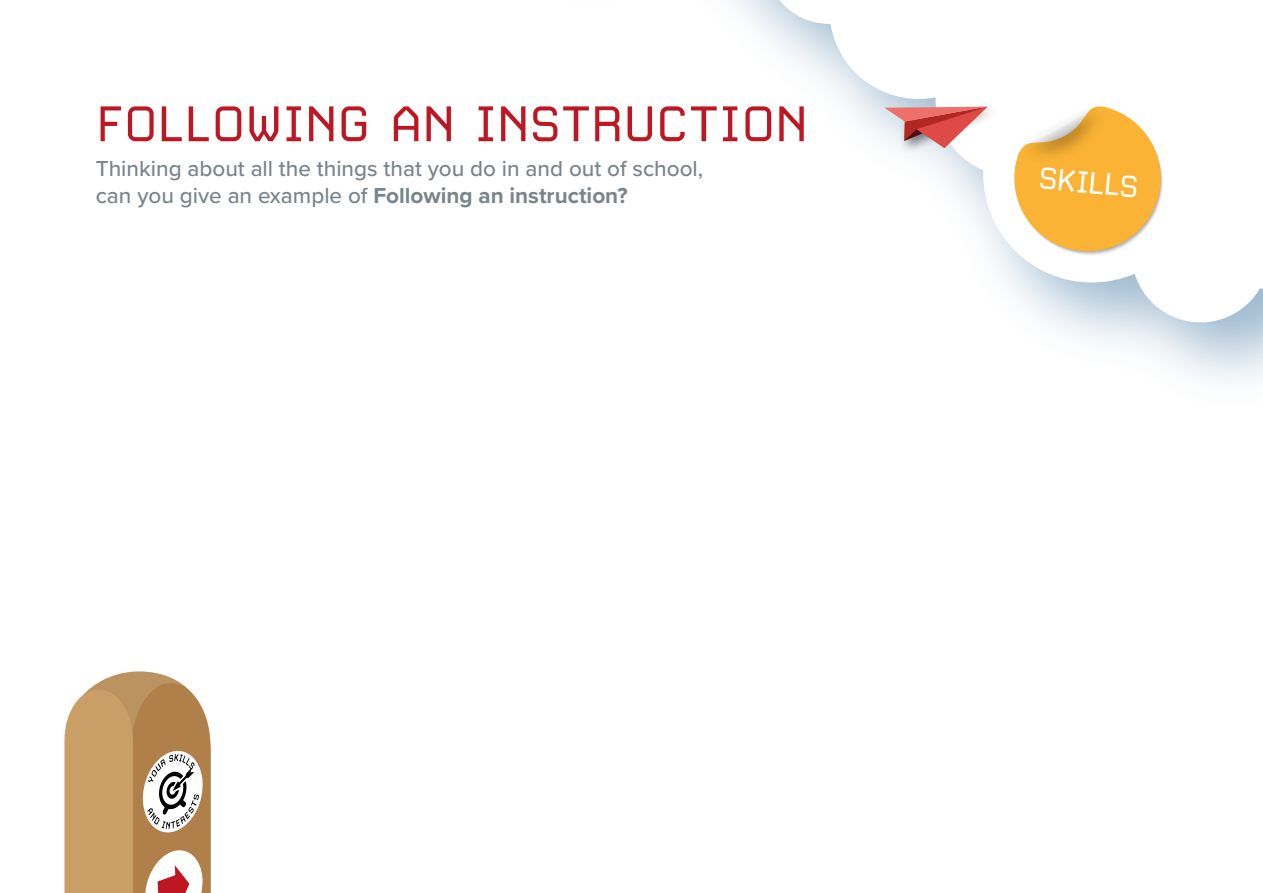
<style>
.page{position:relative;width:1263px;height:893px;background:#fff}
.page>*{position:absolute;margin:0;border:0;box-sizing:border-box;transform-origin:0 0}
.t1{font:60px "Carbon";letter-spacing:-.025em;color:#be1622}
.t2{font:36.75px "Carbon";color:#fff}
.t3{font:500 22.5px/27px "Proxima Nova";color:#79858d}
.s1{font-weight:700}
</style>
<div class="page">
<svg style="left:733px;top:0;width:530px;height:382px"></svg>
<img style="left:1010px;top:94px;width:107px;height:77px">
<svg style="left:1012px;top:105px;width:159px;height:157px"></svg>
<img style="left:895px;top:98px;width:110px;height:60px">
<svg style="left:884px;top:106px;width:104px;height:42px"></svg>
<svg style="left:64px;top:671px;width:147px;height:222px"></svg>
<h1 class="t1" style="left:96px;top:93px;width:714px">FOLLOWING AN INSTRUCTION</h1>
<p class="t3" style="left:96px;top:154px;width:609px">Thinking about all the things that you do in and out of school, can you give an example of <span class="s1">Following an instruction?</span></p>
<h2 class="t2" style="left:1040px;top:159px;width:102px;rotate:5deg">SKILLS</h2>
</div>
